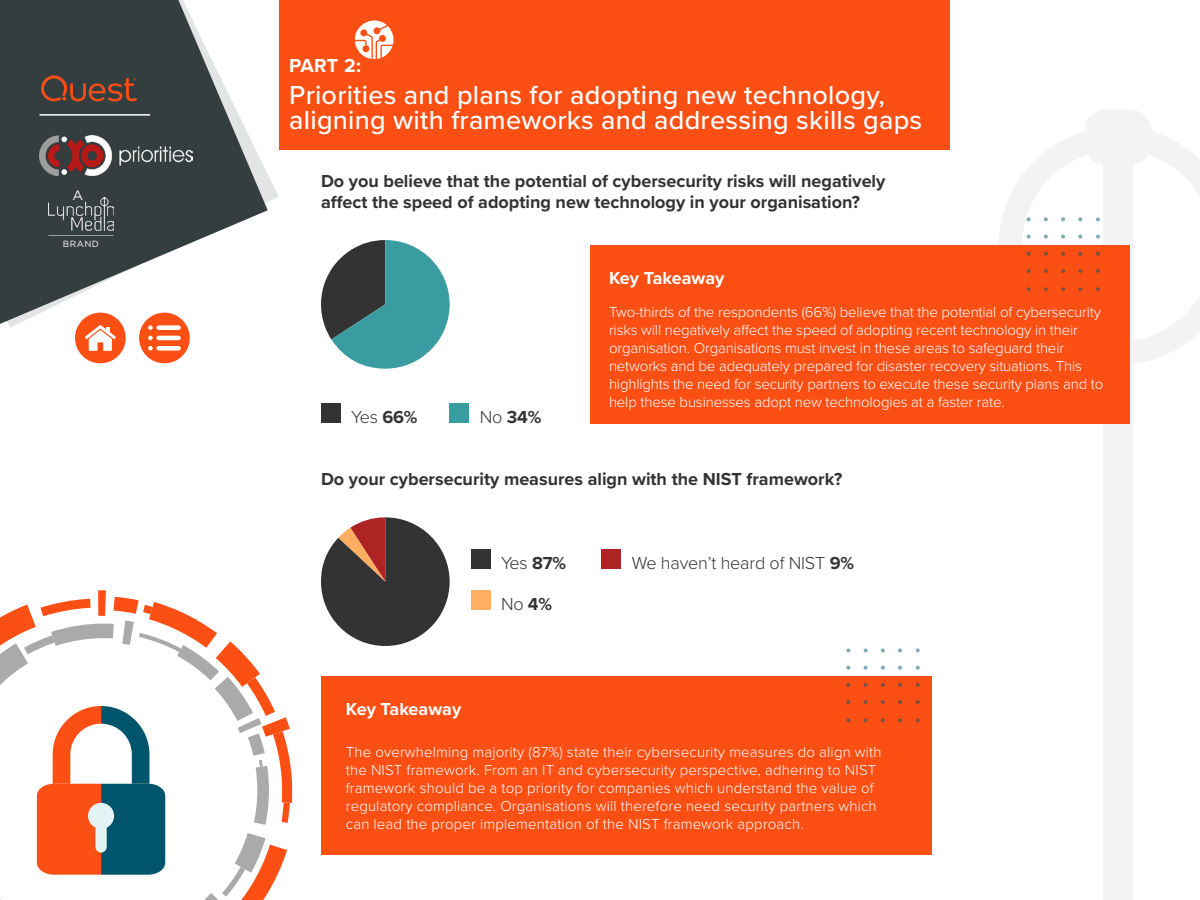
<style>
.page{position:relative;width:1200px;height:900px;background:#fff}
.page>*{position:absolute;margin:0;border:0;box-sizing:border-box;transform-origin:0 0}
.t1{font:500 27px/25.5px "Proxima Nova";letter-spacing:.01em;color:#fff}
.t2{font:700 19.5px "Proxima Nova";color:#fff}
.t3{font:700 18px/21.6px "Proxima Nova";color:#333}
.t4{font:300 18px "Proxima Nova";letter-spacing:-.01em;color:#333}
.t5{font:700 18px "Proxima Nova";color:#fff}
.t6{font:300 15px/18px "Proxima Nova";letter-spacing:-.01em;color:#fff}
.t7{font:300 15px/18px "Proxima Nova";letter-spacing:.01em;color:#fff}
.t8{font:13.5px "Gotham";color:#fff}
.t9{font:9px "Gotham";letter-spacing:.05em;color:#fff}
.s1{font-weight:700}
.s2{font-weight:300}
</style>
<div class="page">
<div style="left:279px;top:0;width:671px;height:150px;background:#fb4f14"></div>
<svg style="left:0;top:590px;width:293px;height:310px"></svg>
<svg style="left:0;top:0;width:268px;height:324px;fill:#353e3f"></svg>
<img style="left:39px;top:135px;width:154px;height:40px">
<hr style="left:39px;top:114px;width:111px;height:2px;background:#fff">
<svg style="left:41px;top:75px;width:96px;height:27px;background:#674233"></svg>
<img style="left:48px;top:197px;width:66px;height:33px">
<svg style="left:48px;top:235px;width:66px;height:1px"></svg>
<img style="left:874px;top:110px;width:326px;height:790px">
<svg style="left:75px;top:313px;width:51px;height:50px"></svg>
<svg style="left:139px;top:313px;width:51px;height:50px"></svg>
<svg style="left:321px;top:240px;width:129px;height:129px"></svg>
<div style="left:321px;top:404px;width:19px;height:19px;background:#333"></div>
<div style="left:471px;top:550px;width:19px;height:19px;background:#333"></div>
<div style="left:450px;top:404px;width:19px;height:19px;background:#399ca1"></div>
<div style="left:471px;top:590px;width:19px;height:20px;background:#ffae62"></div>
<div style="left:602px;top:550px;width:19px;height:19px;background:#ae2424"></div>
<div style="left:590px;top:245px;width:540px;height:178px;background:#fb4f14"></div>
<svg style="left:1027px;top:217px;width:4px;height:4px"></svg>
<svg style="left:1044px;top:217px;width:4px;height:4px"></svg>
<svg style="left:1061px;top:217px;width:4px;height:4px"></svg>
<svg style="left:1027px;top:235px;width:4px;height:4px"></svg>
<svg style="left:1044px;top:235px;width:4px;height:4px"></svg>
<svg style="left:1061px;top:235px;width:4px;height:4px"></svg>
<svg style="left:1027px;top:252px;width:4px;height:4px"></svg>
<svg style="left:1044px;top:252px;width:4px;height:4px"></svg>
<svg style="left:1061px;top:252px;width:4px;height:4px"></svg>
<svg style="left:1078px;top:217px;width:4px;height:4px"></svg>
<svg style="left:1027px;top:287px;width:4px;height:4px"></svg>
<svg style="left:1044px;top:287px;width:4px;height:4px"></svg>
<svg style="left:1061px;top:287px;width:4px;height:4px"></svg>
<svg style="left:1078px;top:287px;width:4px;height:4px"></svg>
<svg style="left:1078px;top:235px;width:4px;height:4px"></svg>
<svg style="left:1078px;top:252px;width:4px;height:4px"></svg>
<svg style="left:1027px;top:269px;width:4px;height:4px"></svg>
<svg style="left:1044px;top:269px;width:4px;height:4px"></svg>
<svg style="left:1061px;top:269px;width:4px;height:4px"></svg>
<svg style="left:1078px;top:269px;width:4px;height:4px"></svg>
<svg style="left:1096px;top:217px;width:4px;height:4px"></svg>
<svg style="left:1096px;top:287px;width:4px;height:4px"></svg>
<svg style="left:1096px;top:235px;width:4px;height:4px"></svg>
<svg style="left:1096px;top:252px;width:4px;height:4px"></svg>
<svg style="left:1096px;top:269px;width:4px;height:4px"></svg>
<svg style="left:321px;top:517px;width:129px;height:129px"></svg>
<div style="left:321px;top:676px;width:611px;height:178px;background:#fb4f14"></div>
<svg style="left:846px;top:648px;width:4px;height:4px"></svg>
<svg style="left:864px;top:648px;width:4px;height:4px"></svg>
<svg style="left:881px;top:648px;width:4px;height:4px"></svg>
<svg style="left:846px;top:666px;width:4px;height:4px"></svg>
<svg style="left:864px;top:666px;width:4px;height:4px"></svg>
<svg style="left:881px;top:666px;width:4px;height:4px"></svg>
<svg style="left:846px;top:683px;width:4px;height:4px"></svg>
<svg style="left:864px;top:683px;width:4px;height:4px"></svg>
<svg style="left:881px;top:683px;width:4px;height:4px"></svg>
<svg style="left:898px;top:648px;width:4px;height:4px"></svg>
<svg style="left:846px;top:718px;width:4px;height:4px"></svg>
<svg style="left:864px;top:718px;width:4px;height:4px"></svg>
<svg style="left:881px;top:718px;width:4px;height:4px"></svg>
<svg style="left:898px;top:718px;width:4px;height:4px"></svg>
<svg style="left:898px;top:666px;width:4px;height:4px"></svg>
<svg style="left:898px;top:683px;width:4px;height:4px"></svg>
<svg style="left:846px;top:700px;width:4px;height:4px"></svg>
<svg style="left:864px;top:700px;width:4px;height:4px"></svg>
<svg style="left:881px;top:700px;width:4px;height:4px"></svg>
<svg style="left:898px;top:700px;width:4px;height:4px"></svg>
<svg style="left:916px;top:648px;width:4px;height:4px"></svg>
<svg style="left:916px;top:718px;width:4px;height:4px"></svg>
<svg style="left:916px;top:666px;width:4px;height:4px"></svg>
<svg style="left:916px;top:683px;width:4px;height:4px"></svg>
<svg style="left:916px;top:700px;width:4px;height:4px"></svg>
<svg style="left:355px;top:20px;width:39px;height:39px"></svg>
<p class="t8" style="left:72px;top:186px;width:12px">A</p>
<p class="t9" style="left:63px;top:238px;width:37px">BRAND</p>
<h2 class="t2" style="left:289px;top:50px;width:73px">PART 2:</h2>
<h1 class="t1" style="left:289px;top:81px;width:634px">Priorities and plans for adopting new technology, aligning with frameworks and addressing skills gaps</h1>
<p class="t3" style="left:321px;top:169px;width:566px">Do you believe that the potential of cybersecurity risks will negatively affect the speed of adopting new technology in your organisation?</p>
<p class="t4" style="left:351px;top:404px;width:68px">Yes <span class="s1">66%</span></p>
<p class="t3" style="left:480px;top:406px;width:63px"><span class="s2">No</span> 34%</p>
<p class="t5" style="left:609px;top:265px;width:117px">Key Takeaway</p>
<p class="t6" style="left:609px;top:302px;width:496px">Two-thirds of the respondents (66%) believe that the potential of cybersecurity risks will negatively affect the speed of adopting recent technology in their organisation. Organisations must invest in these areas to safeguard their networks and be adequately prepared for disaster recovery situations. This highlights the need for security partners to execute these security plans and to help these businesses adopt new technologies at a faster rate.</p>
<p class="t3" style="left:321px;top:468px;width:523px">Do your cybersecurity measures align with the NIST framework?</p>
<p class="t5" style="left:346px;top:696px;width:117px">Key Takeaway</p>
<p class="t4" style="left:501px;top:550px;width:67px">Yes <span class="s1">87%</span></p>
<p class="t4" style="left:501px;top:590px;width:53px">No <span class="s1">4%</span></p>
<p class="t4" style="left:632px;top:550px;width:224px">We haven’t heard of NIST <span class="s1">9%</span></p>
<p class="t7" style="left:346px;top:742px;width:537px">The overwhelming majority (87%) state their cybersecurity measures do align with the NIST framework. From an IT and cybersecurity perspective, adhering to NIST framework should be a top priority for companies which understand the value of regulatory compliance. Organisations will therefore need security partners which can lead the proper implementation of the NIST framework approach.</p>
</div>
